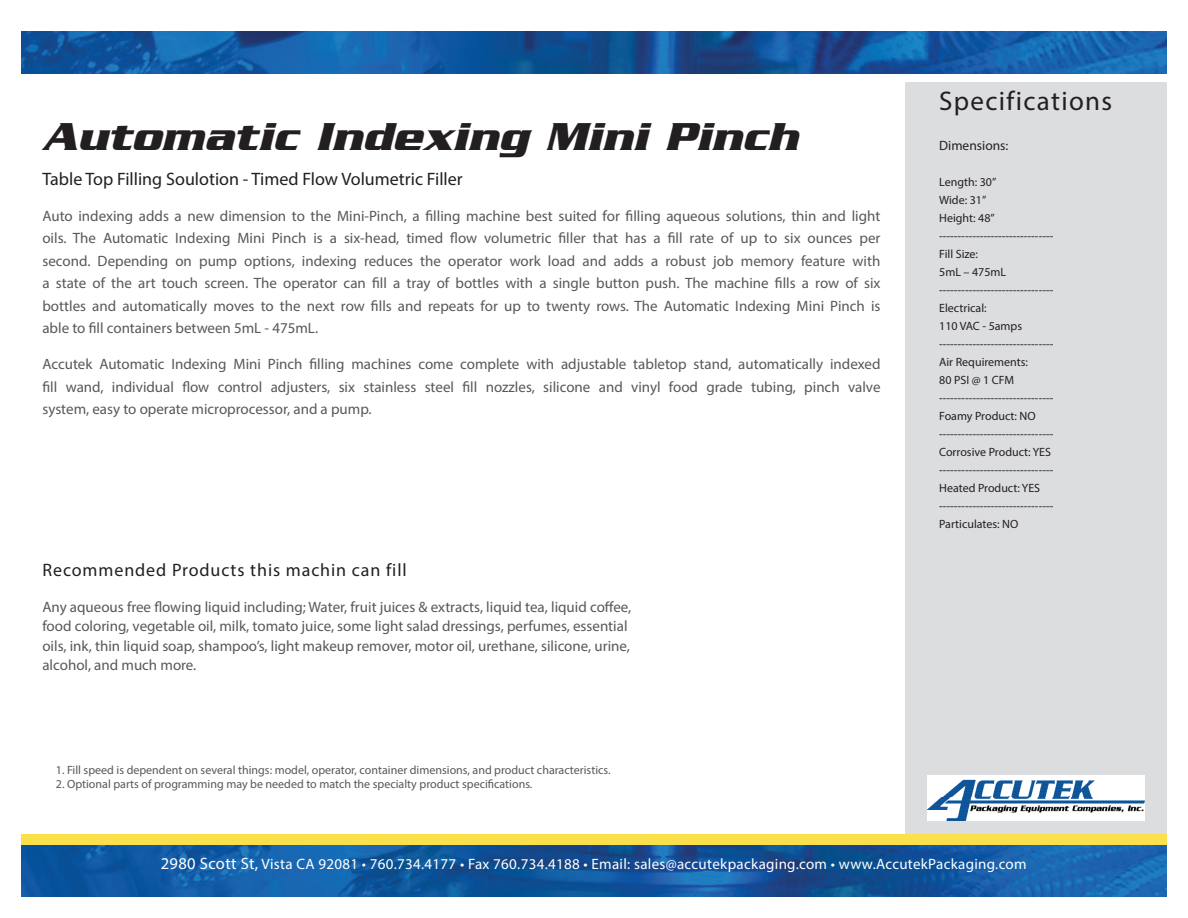
<style>
.page{position:relative;width:1188px;height:918px;background:#fff}
.page>*{position:absolute;margin:0;border:0;box-sizing:border-box;transform-origin:0 0}
.t1{font:italic 700 42px "Serpentine";letter-spacing:.01em;color:#231f20}
.t2{font:27px "Myriad Pro";letter-spacing:.05em;color:#231f20}
.t3{font:18px "Myriad Pro";color:#231f20}
.t4{font:18px "Myriad Pro";letter-spacing:.05em;color:#231f20}
.t5{font:15px/22.5px "Myriad Pro";color:#57585a;text-align:justify}
.t6{font:15px "Myriad Pro";letter-spacing:.02em;color:#fff}
.t7{font:13.5px "Myriad Pro";color:#231f20}
.t8{font:12px "Myriad Pro";color:#231f20}
.t9{font:12px "Myriad Pro";color:#57585a}
.s1{font-size:16.5px}
</style>
<div class="page">
<div style="left:905px;top:82px;width:262px;height:799px;background:#dcdddf"></div>
<img style="left:21px;top:32px;width:1146px;height:42px">
<img style="left:21px;top:844px;width:1146px;height:53px">
<img style="left:928px;top:776px;width:217px;height:44px">
<div style="left:21px;top:834px;width:1146px;height:10px;background:#fae14c"></div>
<p class="t1" style="left:42px;top:111px;width:757px">Automatic Indexing Mini Pinch</p>
<p class="t3" style="left:42px;top:168px;width:422px">Table Top Filling Soulotion - Timed Flow Volumetric Filler</p>
<p class="t5" style="left:42px;top:204px;width:840px">Auto indexing adds a new dimension to the Mini-Pinch, a filling machine best suited for filling aqueous solutions, thin and light oils. The Automatic Indexing Mini Pinch is a six-head, timed flow volumetric filler that has a fill rate of up to six ounces per second. Depending on pump options, indexing reduces the operator work load and adds a robust job memory feature with a state of the art touch screen. The operator can fill a tray of bottles with a single button push. The machine fills a row of six bottles and automatically moves to the next row fills and repeats for up to twenty rows. The Automatic Indexing Mini Pinch is able to fill containers between 5mL - 475mL.</p>
<p class="t5" style="left:42px;top:353px;width:840px">Accutek Automatic Indexing Mini Pinch filling machines come complete with adjustable tabletop stand, automatically indexed fill wand, individual flow control adjusters, six stainless steel fill nozzles, silicone and vinyl food grade tubing, pinch valve system, easy to operate microprocessor, and a pump.</p>
<p class="t4" style="left:42px;top:559px;width:366px">Recommended Products this machin can fill</p>
<p class="t5" style="left:42px;top:597px;width:590px;line-height:19.5px;text-align:left">Any aqueous free flowing liquid including; Water, fruit juices &amp; extracts, liquid tea, liquid coffee, food coloring, vegetable oil, milk, tomato juice, some light salad dressings, perfumes, essential oils, ink, thin liquid soap, shampoo’s, light makeup remover, motor oil, urethane, silicone, urine, alcohol, and much more.</p>
<p class="t9" style="left:56px;top:763px;width:556px">1. Fill speed is dependent on several things: model, operator, container dimensions, and product characteristics.</p>
<p class="t9" style="left:56px;top:777px;width:478px">2. Optional parts of programming may be needed to match the specialty product specifications.</p>
<p class="t2" style="left:939px;top:85px;width:175px">Specifications</p>
<p class="t7" style="left:939px;top:137px;width:71px">Dimensions:</p>
<p class="t8" style="left:939px;top:175px;width:59px">Length: 30”</p>
<p class="t8" style="left:939px;top:193px;width:49px">Wide: 31”</p>
<p class="t8" style="left:939px;top:211px;width:57px">Height: 48”</p>
<p class="t8" style="left:939px;top:229px;width:116px">-------------------------------</p>
<p class="t8" style="left:939px;top:247px;width:40px">Fill Size:</p>
<p class="t8" style="left:939px;top:265px;width:69px">5mL – 475mL</p>
<p class="t8" style="left:939px;top:283px;width:116px">-------------------------------</p>
<p class="t8" style="left:939px;top:301px;width:49px">Electrical:</p>
<p class="t8" style="left:939px;top:319px;width:85px">110 VAC - 5amps</p>
<p class="t8" style="left:939px;top:337px;width:116px">-------------------------------</p>
<p class="t8" style="left:939px;top:355px;width:90px">Air Requirements:</p>
<p class="t8" style="left:939px;top:373px;width:76px">80 PSI @ 1 CFM</p>
<p class="t8" style="left:939px;top:391px;width:116px">-------------------------------</p>
<p class="t8" style="left:939px;top:409px;width:98px">Foamy Product: NO</p>
<p class="t8" style="left:939px;top:427px;width:116px">-------------------------------</p>
<p class="t8" style="left:939px;top:445px;width:113px">Corrosive Product: YES</p>
<p class="t8" style="left:939px;top:463px;width:116px">-------------------------------</p>
<p class="t8" style="left:939px;top:481px;width:102px">Heated Product: YES</p>
<p class="t8" style="left:939px;top:499px;width:116px">-------------------------------</p>
<p class="t8" style="left:939px;top:517px;width:81px">Particulates: NO</p>
<p class="t6" style="left:161px;top:855px;width:867px"><span class="s1">2980 Scott St,</span> Vista CA 92081 • 760.734.4177 • Fax 760.734.4188 • Email: sales@accutekpackaging.com • www.AccutekPackaging.com</p>
</div>
